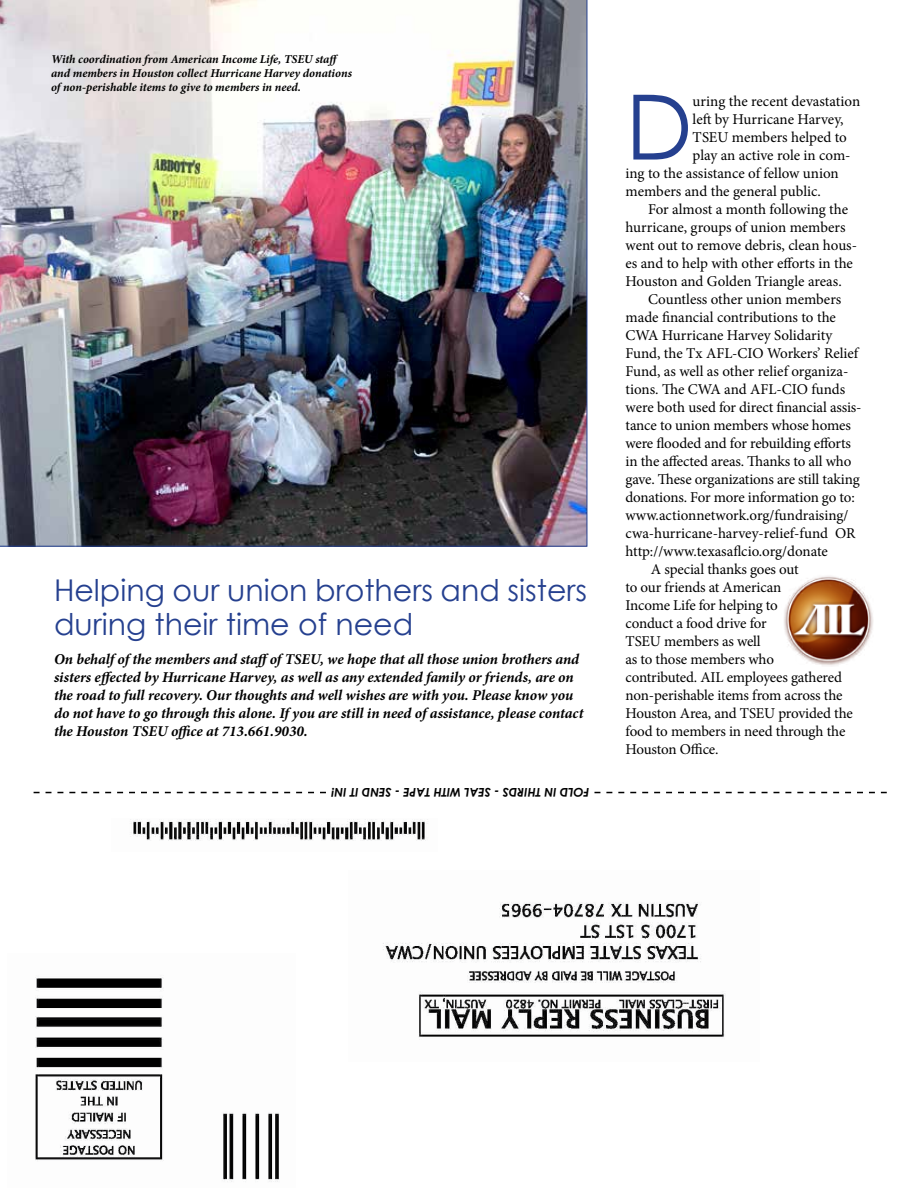
<style>
.page{position:relative;width:918px;height:1188px;background:#fff}
.page>*{position:absolute;margin:0;border:0;box-sizing:border-box;transform-origin:0 0}
.t1{font:90.15px "Century Gothic";color:#25408f}
.t2{font:30px/34.5px "Century Gothic";color:#25408f}
.t3{font:15px "Minion Pro";letter-spacing:-.01em;color:#000}
.t4{font:italic 700 15px/18px "Minion Pro";letter-spacing:-.005em;color:#000}
.t5{font:italic 700 12px/14.4px "Minion Pro";letter-spacing:-.005em;color:#000}
.t6{font:italic 700 12px "Century Gothic";color:#000}
</style>
<div class="page">
<svg style="left:34px;top:792px;width:853px;height:1px"></svg>
<div style="left:331px;top:788px;width:258px;height:9px;background:#fff"></div>
<img style="left:35px;top:977px;width:245px;height:205px">
<img style="left:383px;top:902px;width:342px;height:138px">
<img style="left:130px;top:819px;width:298px;height:22px">
<img style="left:0;top:0;width:587px;height:546px">
<img style="left:784px;top:576px;width:89px;height:90px">
<p class="t5" style="left:51px;top:51px;width:302px">With coordination from American Income Life, TSEU staff and members in Houston collect Hurricane Harvey donations of non-perishable items to give to members in need.</p>
<h2 class="t2" style="left:54px;top:572px;width:535px">Helping our union brothers and sisters during their time of need</h2>
<p class="t4" style="left:54px;top:649px;width:531px">On behalf of the members and staff of TSEU, we hope that all those union brothers and sisters effected by Hurricane Harvey, as well as any extended family or friends, are on the road to full recovery. Our thoughts and well wishes are with you. Please know you do not have to go through this alone. If you are still in need of assistance, please contact the Houston TSEU office at 713.661.9030.</p>
<p class="t6" style="left:589px;top:802px;width:260px;rotate:-180deg">FOLD IN THIRDS - SEAL WITH TAPE - SEND IT IN!</p>
<h1 class="t1" style="left:626px;top:64px;width:69px">D</h1>
<p class="t3" style="left:693px;top:91px;width:169px">uring the recent devastation</p>
<p class="t3" style="left:693px;top:109px;width:153px">left by Hurricane Harvey,</p>
<p class="t3" style="left:693px;top:127px;width:156px">TSEU members helped to</p>
<p class="t3" style="left:693px;top:145px;width:160px">play an active role in com-</p>
<p class="t3" style="left:626px;top:163px;width:215px">ing to the assistance of fellow union</p>
<p class="t3" style="left:626px;top:181px;width:197px">members and the general public.</p>
<p class="t3" style="left:648px;top:199px;width:202px">For almost a month following the</p>
<p class="t3" style="left:626px;top:217px;width:222px">hurricane, groups of union members</p>
<p class="t3" style="left:626px;top:235px;width:233px">went out to remove debris, clean hous-</p>
<p class="t3" style="left:626px;top:253px;width:229px">es and to help with other efforts in the</p>
<p class="t3" style="left:626px;top:271px;width:218px">Houston and Golden Triangle areas.</p>
<p class="t3" style="left:648px;top:289px;width:195px">Countless other union members</p>
<p class="t3" style="left:626px;top:307px;width:212px">made financial contributions to the</p>
<p class="t3" style="left:626px;top:325px;width:208px">CWA Hurricane Harvey Solidarity</p>
<p class="t3" style="left:626px;top:343px;width:234px">Fund, the Tx AFL-CIO Workers’ Relief</p>
<p class="t3" style="left:626px;top:361px;width:224px">Fund, as well as other relief organiza-</p>
<p class="t3" style="left:626px;top:379px;width:221px">tions. The CWA and AFL-CIO funds</p>
<p class="t3" style="left:626px;top:397px;width:238px">were both used for direct financial assis-</p>
<p class="t3" style="left:626px;top:415px;width:227px">tance to union members whose homes</p>
<p class="t3" style="left:626px;top:433px;width:227px">were flooded and for rebuilding efforts</p>
<p class="t3" style="left:626px;top:451px;width:227px">in the affected areas. Thanks to all who</p>
<p class="t3" style="left:626px;top:469px;width:236px">gave. These organizations are still taking</p>
<p class="t3" style="left:626px;top:487px;width:231px">donations. For more information go to:</p>
<p class="t3" style="left:626px;top:505px;width:225px">www.actionnetwork.org/fundraising/</p>
<p class="t3" style="left:626px;top:523px;width:231px">cwa-hurricane-harvey-relief-fund OR</p>
<p class="t3" style="left:626px;top:541px;width:204px">http://www.texasaflcio.org/donate</p>
<p class="t3" style="left:651px;top:559px;width:149px">A special thanks goes out</p>
<p class="t3" style="left:626px;top:577px;width:157px">to our friends at American</p>
<p class="t3" style="left:626px;top:595px;width:154px">Income Life for helping to</p>
<p class="t3" style="left:626px;top:613px;width:143px">conduct a food drive for</p>
<p class="t3" style="left:626px;top:631px;width:137px">TSEU members as well</p>
<p class="t3" style="left:626px;top:649px;width:150px">as to those members who</p>
<p class="t3" style="left:626px;top:667px;width:218px">contributed. AIL employees gathered</p>
<p class="t3" style="left:626px;top:685px;width:219px">non-perishable items from across the</p>
<p class="t3" style="left:626px;top:703px;width:229px">Houston Area, and TSEU provided the</p>
<p class="t3" style="left:626px;top:721px;width:221px">food to members in need through the</p>
<p class="t3" style="left:626px;top:739px;width:94px">Houston Office.</p>
</div>
